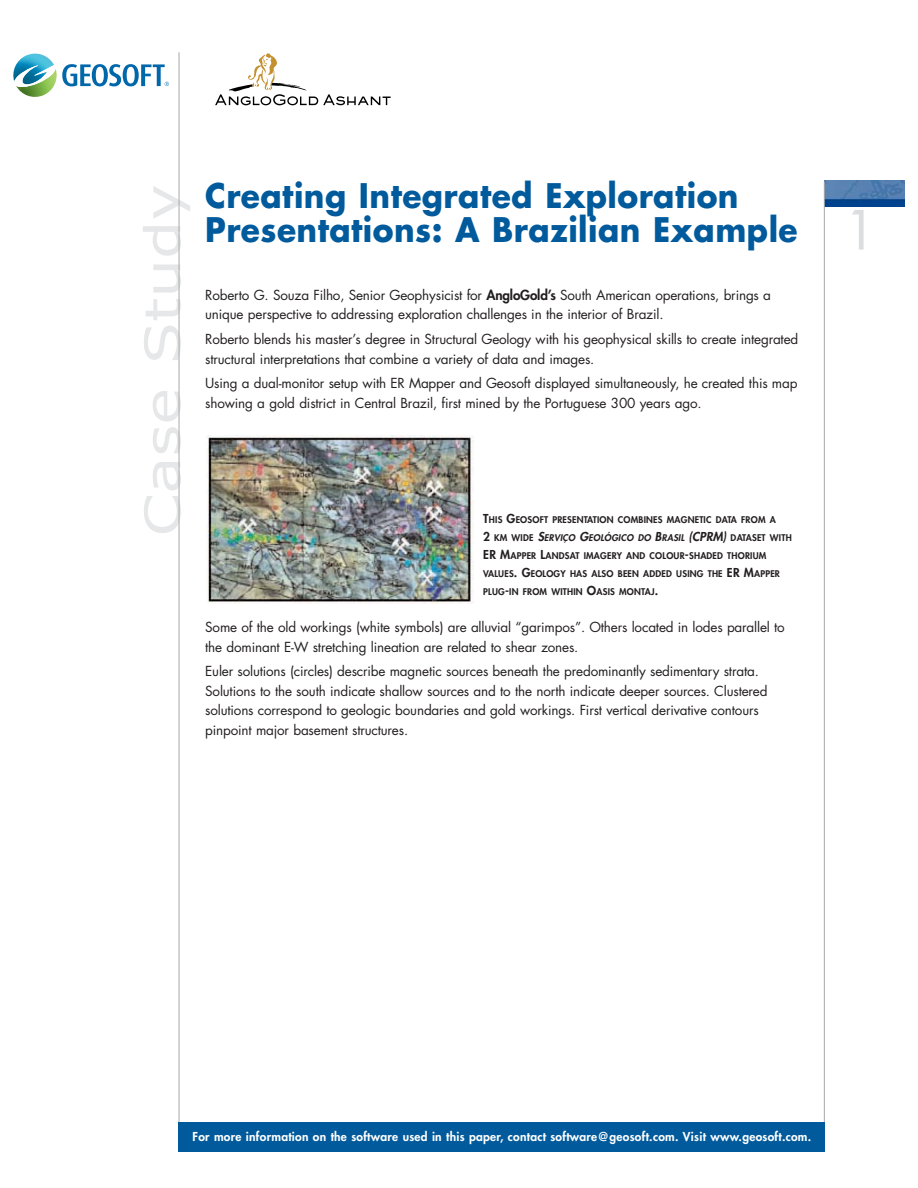
<style>
.page{position:relative;width:918px;height:1188px;background:#fff}
.page>*{position:absolute;margin:0;border:0;box-sizing:border-box;transform-origin:0 0}
.t1{font:52.5px "Futura";color:#dcddde}
.t2{font:49.2px "Verdana";color:#e6e7e8;scale:1.25 1}
.t3{font:700 33px/34.5px "Futura";letter-spacing:.015em;color:#005a9c;scale:.95 1}
.t4{font:13.5px/19.5px "Futura";letter-spacing:-.01em;color:#231f20}
.t5{font:800 12px "Futura";letter-spacing:.025em;color:#fff}
.t6{font:800 9px/18px "Futura";letter-spacing:.025em;color:#231f20}
.s1{font-weight:800}
.s2{font-size:12px}
.s3{font-style:italic;font-size:12px}
.s4{font-style:italic}
</style>
<div class="page">
<img style="left:824px;top:181px;width:80px;height:25px">
<img style="left:207px;top:435px;width:266px;height:169px">
<hr style="left:179px;top:52px;width:1px;height:1099px;background:#a7a9ac">
<hr style="left:824px;top:182px;width:1px;height:969px;background:#a7a9ac">
<div style="left:179px;top:1122px;width:646px;height:30px;background:#005a9c"></div>
<svg style="left:13px;top:54px;width:156px;height:43px"></svg>
<svg style="left:215px;top:53px;width:176px;height:52px"></svg>
<h2 class="t2" style="left:143px;top:537px;width:283px;rotate:-90deg">Case Study</h2>
<h3 class="t3" style="left:205px;top:181px;width:625px">Creating Integrated Exploration<br>Presentations: A Brazilian Example</h3>
<p class="t4" style="left:205px;top:286px;width:567px">Roberto G. Souza Filho, Senior Geophysicist for <span class="s1">AngloGold’s</span> South American operations, brings a unique perspective to addressing exploration challenges in the interior of Brazil.</p>
<p class="t4" style="left:205px;top:330px;width:595px">Roberto blends his master’s degree in Structural Geology with his geophysical skills to create integrated structural interpretations that combine a variety of data and images.</p>
<p class="t4" style="left:205px;top:375px;width:594px">Using a dual-monitor setup with ER Mapper and Geosoft displayed simultaneously, he created this map showing a gold district in Central Brazil, first mined by the Portuguese 300 years ago.</p>
<p class="t6" style="left:483px;top:511px;width:310px"><span class="s2">T</span>HIS <span class="s2">G</span>EOSOFT PRESENTATION COMBINES MAGNETIC DATA FROM A<br><span class="s2">2</span> KM WIDE <span class="s3">S</span><span class="s4">ERVIÇO</span> <span class="s3">G</span><span class="s4">EOLÓGICO DO</span> <span class="s3">B</span><span class="s4">RASIL</span> <span class="s3">(CPRM)</span> DATASET WITH <span class="s2">ER M</span>APPER <span class="s2">L</span>ANDSAT IMAGERY AND COLOUR<span class="s2">-</span>SHADED THORIUM VALUES<span class="s2">. G</span>EOLOGY HAS ALSO BEEN ADDED USING THE <span class="s2">ER M</span>APPER PLUG<span class="s2">-</span>IN FROM WITHIN <span class="s2">O</span>ASIS MONTAJ<span class="s2">.</span></p>
<p class="t4" style="left:205px;top:618px;width:581px">Some of the old workings (white symbols) are alluvial “garimpos”. Others located in lodes parallel to the dominant E-W stretching lineation are related to shear zones.</p>
<p class="t4" style="left:205px;top:663px;width:564px">Euler solutions (circles) describe magnetic sources beneath the predominantly sedimentary strata.<br>Solutions to the south indicate shallow sources and to the north indicate deeper sources. Clustered solutions correspond to geologic boundaries and gold workings. First vertical derivative contours pinpoint major basement structures.</p>
<h1 class="t1" style="left:845px;top:204px;width:32px">1</h1>
<p class="t5" style="left:193px;top:1131px;width:620px">For more information on the software used in this paper, contact software@geosoft.com. Visit www.geosoft.com.</p>
</div>
